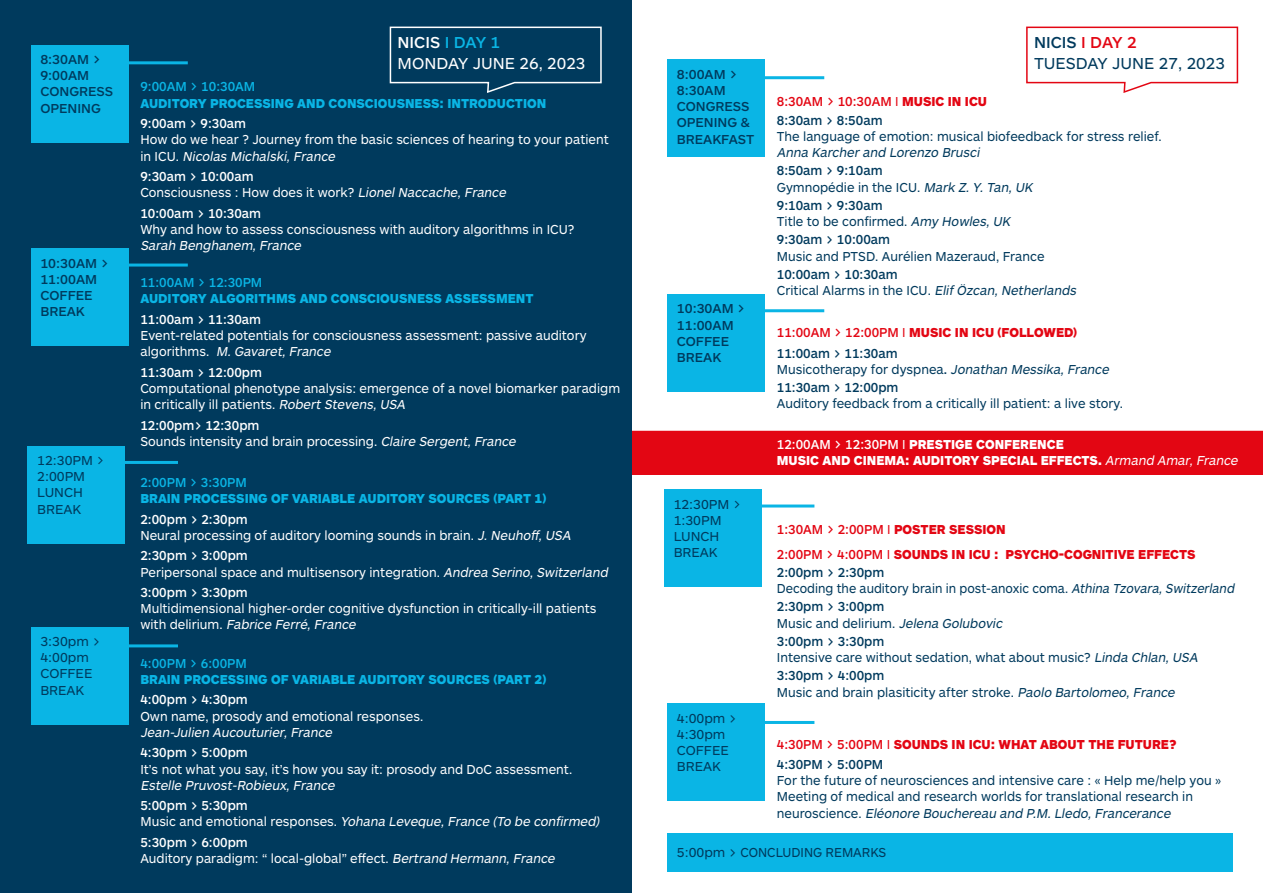
<style>
.page{position:relative;width:1263px;height:893px;background:#fff}
.page>*{position:absolute;margin:0;border:0;box-sizing:border-box;transform-origin:0 0}
.t1{font:16.5px "ARS Maquette Pro";color:#003a5d}
.t2{font:16.5px "ARS Maquette Pro";color:#fff}
.t3{font:500 16.5px "ARS Maquette Pro";color:#fff}
.t4{font:500 16.5px "ARS Maquette Pro";color:#003a5d}
.t5{font:13.5px/16.2px "ARS Maquette Pro";color:#fff;scale:.95 1}
.t6{font:13.5px/16.2px "ARS Maquette Pro";color:#003a5d;scale:.95 1}
.t7{font:900 13.5px/16.2px "ARS Maquette Pro";color:#0ab5e5;scale:.95 1}
.t8{font:900 13.5px "ARS Maquette Pro";color:#e30613;scale:.95 1}
.t9{font:13.5px/16.2px "ARS Maquette Pro";color:#003a5d}
.t10{font:500 13.5px/16.2px "ARS Maquette Pro";color:#003a5d}
.t11{font:900 13.5px/16.2px "ARS Maquette Pro";color:#fff;scale:.95 1}
.t12{font:13.5px/16.2px "ARS Maquette Pro";color:#003a5d;scale:.92 1}
.t13{font:italic 13.5px/16.2px "ARS Maquette Pro";color:#fff;scale:.95 1}
.t14{font:500 13.5px "ARS Maquette Pro";color:#e30613;scale:.95 1}
.t15{font:500 13.5px "ARS Maquette Pro";color:#0ab5e5;scale:.95 1}
.s1{color:#0ab5e5}
.s2{font-weight:500}
.s3{font-style:italic}
.s4{font-weight:500;font-style:normal}
.s5{font-style:normal}
.s6{color:#e30613}
.s7{font-weight:400}
.s8{font-weight:900}
.s9{font-weight:400;font-style:italic}
.s10{font-style:italic;color:#fff}
</style>
<div class="page">
<div style="left:631px;top:431px;width:632px;height:44px;background:#e30613"></div>
<div style="left:0;top:0;width:631px;height:893px;background:#003a5d"></div>
<svg style="left:389px;top:26px;width:213px;height:67px"></svg>
<div style="left:31px;top:248px;width:98px;height:98px;background:#0ab5e5"></div>
<hr style="left:125px;top:264px;width:63px;height:3px;background:#0ab5e5">
<div style="left:31px;top:627px;width:98px;height:98px;background:#0ab5e5"></div>
<hr style="left:116px;top:644px;width:62px;height:3px;background:#0ab5e5">
<div style="left:31px;top:45px;width:98px;height:97px;background:#0ab5e5"></div>
<hr style="left:125px;top:61px;width:63px;height:3px;background:#0ab5e5">
<div style="left:28px;top:446px;width:97px;height:97px;background:#0ab5e5"></div>
<hr style="left:116px;top:461px;width:62px;height:3px;background:#0ab5e5">
<svg style="left:1026px;top:26px;width:213px;height:67px"></svg>
<div style="left:667px;top:294px;width:98px;height:98px;background:#0ab5e5"></div>
<hr style="left:762px;top:309px;width:62px;height:3px;background:#0ab5e5">
<div style="left:667px;top:703px;width:98px;height:98px;background:#0ab5e5"></div>
<hr style="left:752px;top:721px;width:62px;height:3px;background:#0ab5e5">
<div style="left:667px;top:60px;width:98px;height:97px;background:#0ab5e5"></div>
<hr style="left:762px;top:76px;width:62px;height:3px;background:#0ab5e5">
<div style="left:664px;top:489px;width:98px;height:98px;background:#0ab5e5"></div>
<hr style="left:752px;top:504px;width:62px;height:3px;background:#0ab5e5">
<div style="left:667px;top:833px;width:565px;height:39px;background:#0ab5e5"></div>
<p class="t10" style="left:40px;top:50px;width:74px">8:30AM &gt;<br>9:00AM<br>CONGRESS<br>OPENING</p>
<p class="t10" style="left:40px;top:254px;width:70px">10:30AM &gt;<br>11:00AM<br>COFFEE<br>BREAK</p>
<p class="t9" style="left:37px;top:452px;width:69px">12:30PM &gt;<br>2:00PM<br>LUNCH<br>BREAK</p>
<p class="t9" style="left:40px;top:633px;width:61px">3:30pm &gt;<br>4:00pm<br>COFFEE<br>BREAK</p>
<p class="t3" style="left:398px;top:32px;width:104px">NICIS <span class="s1">I DAY 1</span></p>
<p class="t2" style="left:398px;top:53px;width:189px">MONDAY JUNE 26, 2023</p>
<p class="t15" style="left:140px;top:78px;width:122px">9:00AM &gt; 10:30AM</p>
<p class="t7" style="left:140px;top:94px;width:429px">AUDITORY PROCESSING AND CONSCIOUSNESS: INTRODUCTION</p>
<p class="t5" style="left:140px;top:115px;width:494px"><span class="s2">9:00am &gt; 9:30am<br></span>How do we hear ? Journey from the basic sciences of hearing to your patient i n I C U . <span class="s3">Nicolas Michalski,France</span></p>
<p class="t5" style="left:140px;top:168px;width:389px"><span class="s2">9:30am &gt; 10:00am<br></span>Consciousness : How does it work? <span class="s3">LionelNaccache,France</span></p>
<p class="t5" style="left:140px;top:204px;width:458px"><span class="s2">10:00am &gt; 10:30am<br></span>Why and how to assess consciousness with auditory algorithms in ICU?<br><span class="s3">Sarah Benghanem,France</span></p>
<p class="t7" style="left:140px;top:274px;width:415px"><span class="s2">11:00AM &gt; 12:30PM<br></span>AUDITORY ALGORITHMS AND CONSCIOUSNESS ASSESSMENT</p>
<p class="t5" style="left:140px;top:310px;width:471px"><span class="s2">11:00am &gt; 11:30am<br></span>Event-related potentials for consciousness assessment: passive auditory a l g o r i t h m s . <span class="s3">M.Gavaret,France</span></p>
<p class="t5" style="left:140px;top:363px;width:506px"><span class="s2">11:30am &gt; 12:00pm<br></span>Computational phenotype analysis: emergence of a novel biomarker paradigm in critically ill patients. <span class="s3">RobertStevens,USA</span></p>
<p class="t5" style="left:140px;top:416px;width:400px"><span class="s2">12:00pm&gt; 12:30pm<br></span>Sounds intensity and brain processing. <span class="s3">Claire Sergent,France</span></p>
<p class="t7" style="left:140px;top:474px;width:429px"><span class="s2">2:00PM &gt; 3:30PM<br></span>BRAIN PROCESSING OF VARIABLE AUDITORY SOURCES (PART 1)</p>
<p class="t5" style="left:140px;top:510px;width:457px"><span class="s2">2:00pm &gt; 2:30pm<br></span>Neural processing of auditory looming sounds in brain. <span class="s3">J.Neuhoff,USA</span></p>
<p class="t5" style="left:140px;top:547px;width:496px"><span class="s2">2:30pm &gt; 3:00pm<br></span>Peripersonal space and multisensory integration. <span class="s3">Andrea Serino,Switzerland</span></p>
<p class="t5" style="left:140px;top:584px;width:481px"><span class="s2">3:00pm &gt; 3:30pm<br></span>Multidimensional higher-order cognitive dysfunction in critically-ill patients w i t h d e l i r i u m . <span class="s3">Fabrice Ferré,France</span></p>
<p class="t7" style="left:140px;top:654px;width:429px"><span class="s2">4:00PM &gt; 6:00PM<br></span>BRAIN PROCESSING OF VARIABLE AUDITORY SOURCES (PART 2)</p>
<p class="t5" style="left:140px;top:691px;width:299px"><span class="s2">4:00pm &gt; 4:30pm<br></span>Own name, prosody and emotional responses.<br><span class="s3">Jean-Julien Aucouturier,France</span></p>
<p class="t5" style="left:140px;top:744px;width:456px"><span class="s2">4:30pm &gt; 5:00pm<br></span>It’s not what you say, it’s how you say it: prosody and DoC assessment.<br><span class="s3">Estelle Pruvost-Robieux,France</span></p>
<p class="t13" style="left:140px;top:797px;width:487px"><span class="s4">5:00pm &gt; 5:30pm<br></span><span class="s5">M u s i c a n d e m o t i o n a l re s p o n s e s .</span> Yohana Leveque,France (To be confirmed)</p>
<p class="t5" style="left:140px;top:833px;width:441px"><span class="s2">5:30pm &gt; 6:00pm<br></span>Auditory paradigm: “ local-global” effect. <span class="s3">Bertrand Hermann,France</span></p>
<p class="t10" style="left:677px;top:65px;width:79px">8:00AM &gt;<br>8:30AM<br>CONGRESS<br>OPENING &amp;<br>BREAKFAST</p>
<p class="t10" style="left:677px;top:300px;width:70px">10:30AM &gt;<br>11:00AM<br>COFFEE<br>BREAK</p>
<p class="t9" style="left:674px;top:495px;width:69px">12:30PM &gt;<br>1:30PM<br>LUNCH<br>BREAK</p>
<p class="t9" style="left:677px;top:709px;width:61px">4:00pm &gt;<br>4:30pm<br>COFFEE<br>BREAK</p>
<p class="t4" style="left:1034px;top:32px;width:104px">NICIS <span class="s6">I DAY 2</span></p>
<p class="t1" style="left:1034px;top:53px;width:192px">TUESDAY JUNE 27, 2023</p>
<p class="t14" style="left:777px;top:93px;width:223px">8:30AM &gt; 10:30AM <span class="s7">I</span> <span class="s8">MUSIC IN ICU</span></p>
<p class="t6" style="left:777px;top:111px;width:407px"><span class="s2">8:30am &gt; 8:50am<br></span>The language of emotion: musical biofeedback for stress relief.<br><span class="s3">Anna Karcherand Lorenzo Brusci</span></p>
<p class="t6" style="left:777px;top:162px;width:273px"><span class="s2">8:50am &gt; 9:10am<br></span>Gymnopédie in the ICU. <span class="s3">Mark Z.Y.Tan,UK</span></p>
<p class="t6" style="left:777px;top:197px;width:250px"><span class="s2">9:10am &gt; 9:30am<br></span>Title to be confirmed. <span class="s3">Amy Howles,UK</span></p>
<p class="t6" style="left:777px;top:231px;width:283px"><span class="s2">9:30am &gt; 10:00am<br></span>Music and PTSD. Aurélien Mazeraud, France</p>
<p class="t6" style="left:777px;top:266px;width:319px"><span class="s2">10:00am &gt; 10:30am<br></span>Critical Alarms in the ICU. <span class="s3">ElifÖzcan,Netherlands</span></p>
<p class="t8" style="left:777px;top:324px;width:318px"><span class="s2">11:00AM &gt; 12:00PM</span> <span class="s7">I</span> MUSIC IN ICU (FOLLOWED)</p>
<p class="t6" style="left:777px;top:344px;width:354px"><span class="s2">11:00am &gt; 11:30am<br></span>Musicotherapy for dyspnea<span class="s2">.</span> <span class="s3">Jonathan Messika,France</span></p>
<p class="t6" style="left:777px;top:379px;width:366px"><span class="s2">11:30am &gt; 12:00pm<br></span>Auditory feedback from a critically ill patient: a live story.</p>
<p class="t11" style="left:777px;top:436px;width:490px"><span class="s2">12:00AM &gt; 12:30PM</span> <span class="s7">I</span> PRESTIGE CONFERENCE<br>MUSIC AND CINEMA: AUDITORY SPECIAL EFFECTS. <span class="s9">Armand Amar,France</span></p>
<p class="t14" style="left:777px;top:520px;width:242px">1:30AM &gt; 2:00PM <span class="s7">I</span> <span class="s8">POSTER SESSION</span></p>
<p class="t8" style="left:777px;top:545px;width:442px"><span class="s2">2:00PM &gt; 4:00PM</span> <span class="s7">I</span> SOUNDS IN ICU : PSYCHO-COGNITIVE EFFECTS</p>
<p class="t12" style="left:777px;top:563px;width:502px"><span class="s2">2:00pm &gt; 2:30pm<br></span>Decoding the auditory brain in post-anoxic coma. <span class="s3">Athina Tzovara,Switzerland</span></p>
<p class="t6" style="left:777px;top:598px;width:242px"><span class="s2">2:30pm &gt; 3:00pm<br></span>Music and delirium. <span class="s3">Jelena Golubovic</span></p>
<p class="t6" style="left:777px;top:632px;width:447px"><span class="s2">3:00pm &gt; 3:30pm<br></span>Intensive care without sedation, what about music? <span class="s3">Linda Chlan,USA</span></p>
<p class="t6" style="left:777px;top:667px;width:423px"><span class="s2">3:30pm &gt; 4:00pm<br></span>Music and brain plasiticity after stroke. <span class="s3">Paolo Bartolomeo,France</span></p>
<p class="t8" style="left:777px;top:735px;width:422px"><span class="s2">4:30PM &gt; 5:00PM</span> <span class="s7">I</span> SOUNDS IN ICU: WHAT ABOUT THE FUTURE?</p>
<p class="t6" style="left:777px;top:756px;width:469px"><span class="s2">4:30PM &gt; 5:00PM<br></span>For the future of neurosciences and intensive care : « Help me/help you » Meeting of medical and research worlds for translational research in<br>n e u r o s c i e n c e . <span class="s3">Eléonore Bouchereau and P.M.Lledo,Francerance</span> <span class="s10">(To be</span></p>
<p class="t9" style="left:677px;top:844px;width:211px">5:00pm &gt; CONCLUDING REMARKS</p>
</div>
